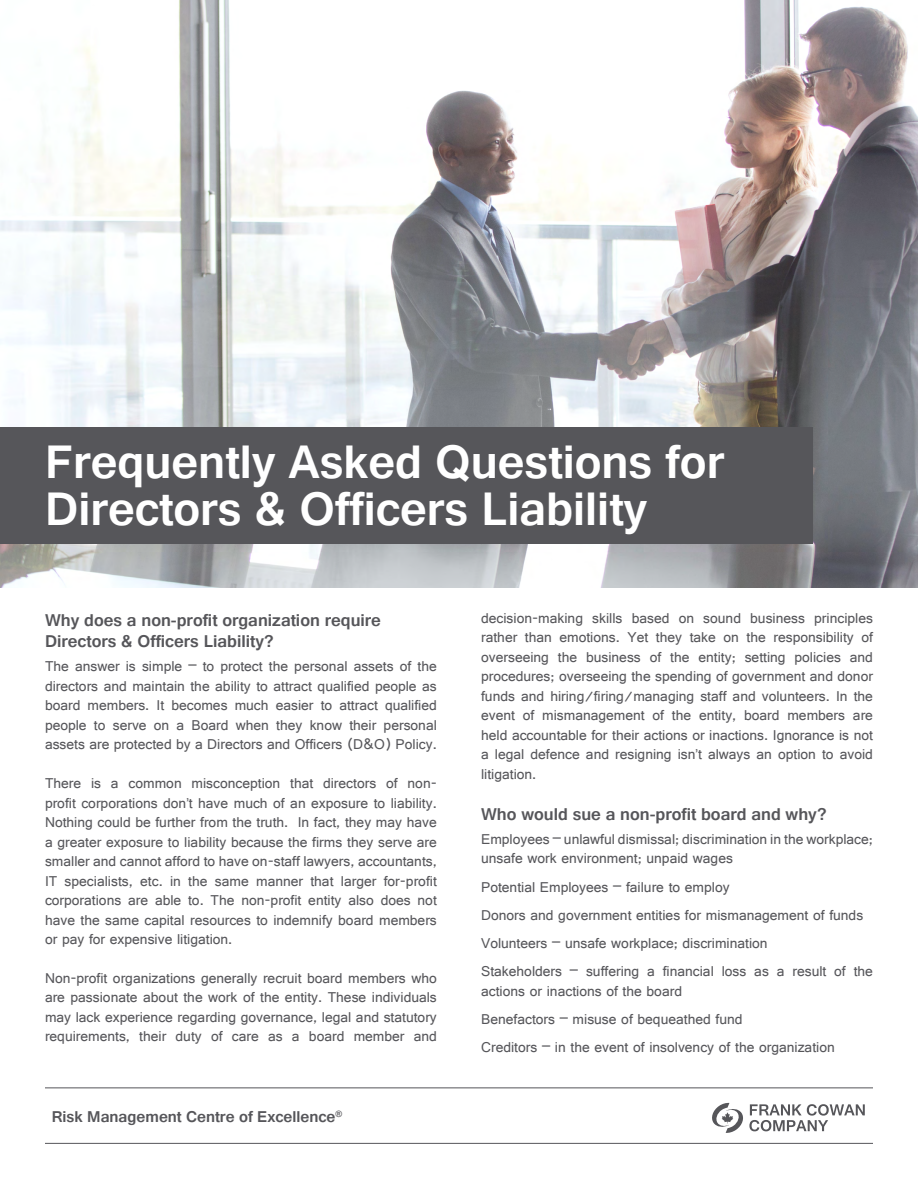
<style>
.page{position:relative;width:918px;height:1188px;background:#fff}
.page>*{position:absolute;margin:0;border:0;box-sizing:border-box;transform-origin:0 0}
.t1{font:700 49.5px/46.5px "Gautami";color:#fff}
.t2{font:700 18px/21.6px "Gautami";color:#56565a}
.t3{font:700 16.5px "Gautami";color:#56565a}
.t4{font:15px/19.5px "Gautami";color:#56565a;text-align:justify}
</style>
<div class="page">
<hr style="left:45px;top:1088px;width:828px;height:1px;background:#56565a">
<hr style="left:45px;top:1143px;width:828px;height:1px;background:#56565a">
<svg style="left:712px;top:1103px;width:153px;height:30px"></svg>
<img style="left:0;top:0;width:918px;height:588px">
<div style="left:0;top:428px;width:813px;height:116px;background:#56565a"></div>
<p class="t1" style="left:45px;top:438px;width:681px">Frequently Asked Questions for<br>Directors &amp; Officers Liability</p>
<p class="t2" style="left:45px;top:609px;width:338px">Why does a non-profit organization require<br>Directors &amp; Officers Liability?</p>
<p class="t4" style="left:45px;top:656px;width:393px">The answer is simple – to protect the personal assets of the directors and maintain the ability to attract qualified people as board members. It becomes much easier to attract qualified people to serve on a Board when they know their personal assets are protected by a Directors and Officers (D&amp;O) Policy.</p>
<p class="t4" style="left:45px;top:773px;width:393px">There is a common misconception that directors of non&shy;profit corporations don’t have much of an exposure to liability.<br>Nothing could be further from the truth. In fact, they may have a greater exposure to liability because the firms they serve are smaller and cannot afford to have on-staff lawyers, accountants, IT specialists, etc. in the same manner that larger for-profit corporations are able to. The non-profit entity also does not have the same capital resources to indemnify board members or pay for expensive litigation.</p>
<p class="t4" style="left:45px;top:968px;width:393px">Non-profit organizations generally recruit board members who are passionate about the work of the entity. These individuals may lack experience regarding governance, legal and statutory requirements, their duty of care as a board member and</p>
<p class="t3" style="left:52px;top:1107px;width:292px">Risk Management Centre of Excellence<sup>®</sup></p>
<p class="t4" style="left:481px;top:608px;width:393px">decision-making skills based on sound business principles rather than emotions. Yet they take on the responsibility of overseeing the business of the entity; setting policies and procedures; overseeing the spending of government and donor funds and hiring/firing/managing staff and volunteers. In the event of mismanagement of the entity, board members are held accountable for their actions or inactions. Ignorance is not a legal defence and resigning isn’t always an option to avoid litigation.</p>
<p class="t2" style="left:481px;top:803px;width:347px">Who would sue a non-profit board and why?</p>
<p class="t4" style="left:481px;top:829px;width:393px">Employees – unlawful dismissal; discrimination in the workplace; unsafe work environment; unpaid wages</p>
<p class="t4" style="left:481px;top:872px;width:393px;line-height:28.2px;text-align:left">Potential Employees – failure to employ<br>Donors and government entities for mismanagement of funds Volunteers – unsafe workplace; discrimination<br>Stakeholders – suffering a financial loss as a result of the</p>
<p class="t4" style="left:481px;top:976px;width:355px;line-height:28.2px;text-align:left">actions or inactions of the board<br>Benefactors – misuse of bequeathed fund<br>Creditors – in the event of insolvency of the organization</p>
</div>
